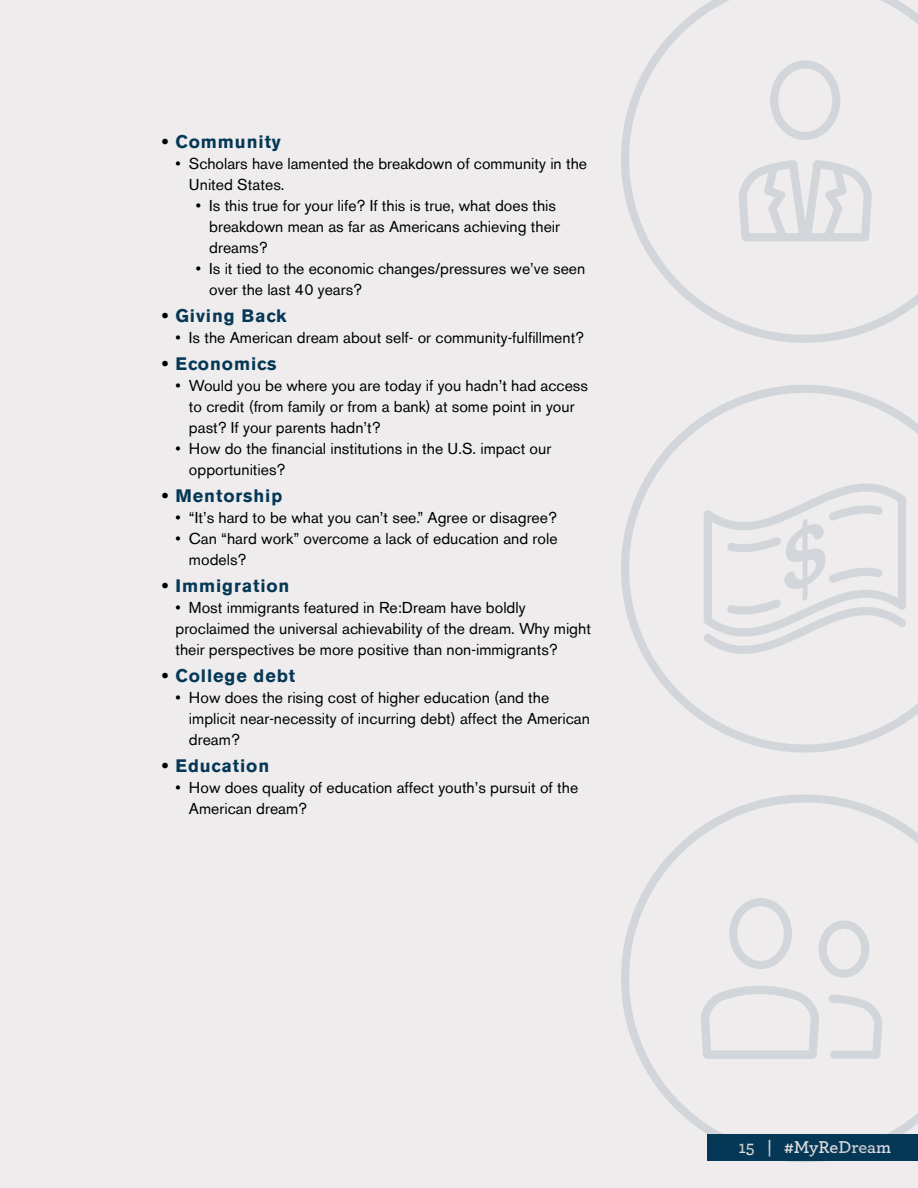
<style>
.page{position:relative;width:918px;height:1188px;background:#eeecec}
.page>*{position:absolute;margin:0;border:0;box-sizing:border-box;transform-origin:0 0}
.t1{font:700 18px "Akzidenz Grotesk BE";letter-spacing:.05em;color:#053856}
.t2{font:600 18px "Archer Pro";color:#e0dedf}
.t3{font:15.75px/21px "Akzidenz Grotesk BE";color:#000}
.s1{color:#000}
</style>
<div class="page">
<svg style="left:621px;top:0;width:297px;height:343px"></svg>
<svg style="left:770px;top:60px;width:70px;height:80px"></svg>
<svg style="left:738px;top:160px;width:135px;height:81px"></svg>
<svg style="left:621px;top:794px;width:297px;height:368px"></svg>
<svg style="left:700px;top:898px;width:183px;height:161px"></svg>
<svg style="left:621px;top:385px;width:297px;height:368px"></svg>
<svg style="left:703px;top:483px;width:204px;height:173px"></svg>
<p class="t1" style="left:162px;top:131px;width:120px"><span class="s1">•</span> Community</p>
<p class="t3" style="left:189px;top:153px;width:400px;text-indent:-13px">• Scholars have lamented the breakdown of community in the<br>United States.</p>
<p class="t3" style="left:209px;top:195px;width:352px;text-indent:-13px">• Is this true for your life? If this is true, what does this breakdown mean as far as Americans achieving their dreams?</p>
<p class="t3" style="left:209px;top:258px;width:378px;text-indent:-13px">• Is it tied to the economic changes/pressures we’ve seen over the last 40 years?</p>
<p class="t1" style="left:162px;top:305px;width:126px"><span class="s1">•</span> Giving Back</p>
<p class="t3" style="left:176px;top:327px;width:410px">• Is the American dream about self- or community-fulfillment?</p>
<p class="t1" style="left:162px;top:353px;width:116px"><span class="s1">•</span> Economics</p>
<p class="t3" style="left:189px;top:375px;width:401px;text-indent:-13px">• Would you be where you are today if you hadn’t had access to credit (from family or from a bank) at some point in your past? If your parents hadn’t?</p>
<p class="t3" style="left:189px;top:438px;width:364px;text-indent:-13px">• How do the financial institutions in the U.S. impact our opportunities?</p>
<p class="t1" style="left:162px;top:485px;width:122px"><span class="s1">•</span> Mentorship</p>
<p class="t3" style="left:176px;top:507px;width:383px">• “It’s hard to be what you can’t see.” Agree or disagree?</p>
<p class="t3" style="left:189px;top:528px;width:370px;text-indent:-13px">• Can “hard work” overcome a lack of education and role models?</p>
<p class="t1" style="left:162px;top:575px;width:129px"><span class="s1">•</span> Immigration</p>
<p class="t3" style="left:176px;top:597px;width:417px">• Most immigrants featured in Re:Dream have boldly proclaimed the universal achievability of the dream. Why might their perspectives be more positive than non-immigrants?</p>
<p class="t1" style="left:162px;top:665px;width:135px"><span class="s1">•</span> College debt</p>
<p class="t3" style="left:189px;top:687px;width:403px;text-indent:-13px">• How does the rising cost of higher education (and the implicit near-necessity of incurring debt) affect the American dream?</p>
<p class="t1" style="left:162px;top:755px;width:109px"><span class="s1">•</span> Education</p>
<p class="t3" style="left:189px;top:777px;width:391px;text-indent:-13px">• How does quality of education affect youth’s pursuit of the<br>American dream?</p>
<p class="t2" style="left:738px;top:1133px;width:154px">15 | #MyReDream</p>
</div>
